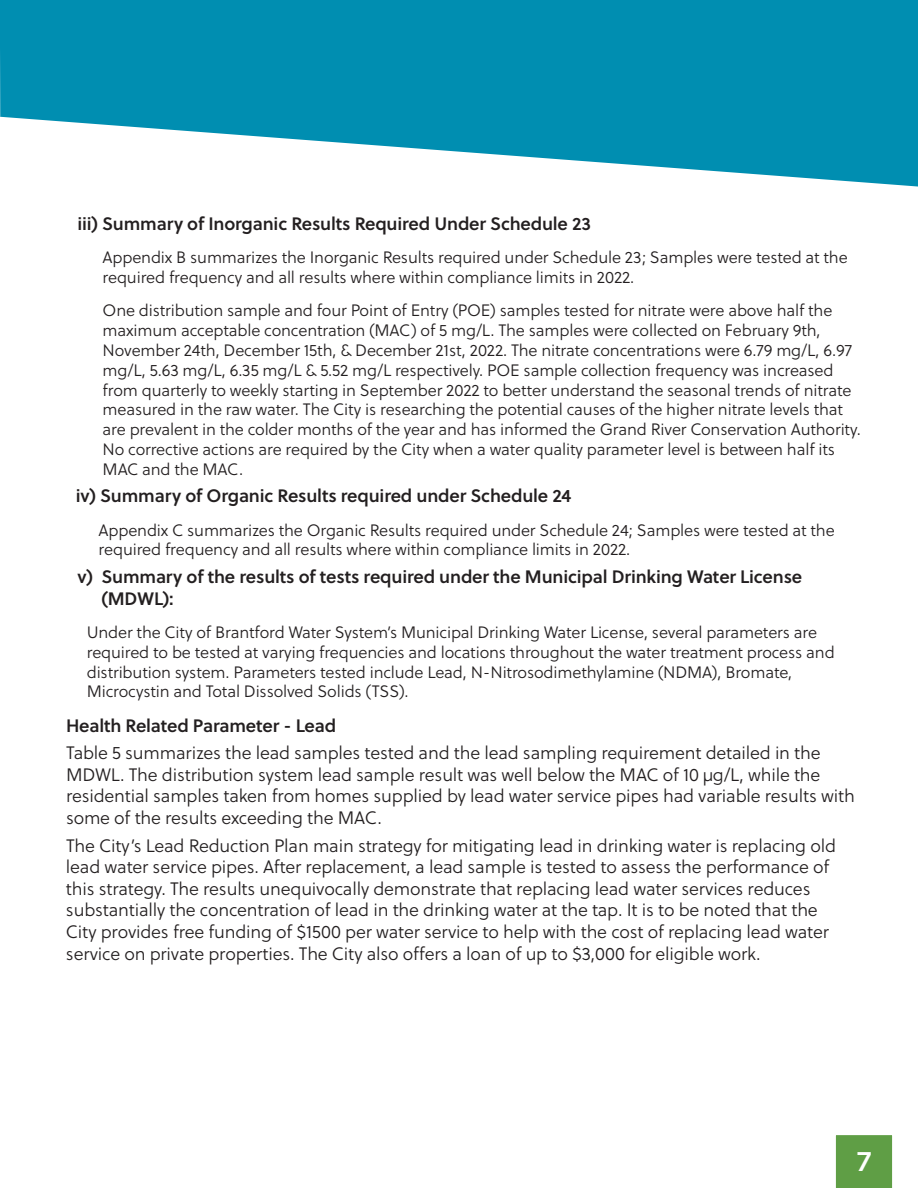
<style>
.page{position:relative;width:918px;height:1188px;background:#fff}
.page>*{position:absolute;margin:0;border:0;box-sizing:border-box;transform-origin:0 0}
.t1{font:500 27px "Gotham";color:#fff}
.ii-style{font:18px/21.6px "Soleil Lt";letter-spacing:-.01em;color:#231f20}
.ii-style-2{font:18px/21.6px "Soleil Sb";letter-spacing:-.01em;color:#231f20}
.Body_copy_-p{font:16.5px/19.8px "Soleil Lt";letter-spacing:-.01em;color:#231f20}
</style>
<div class="page">
<svg style="left:0;top:0;width:1px;height:117px"></svg>
<svg style="left:1px;top:0;width:917px;height:187px;fill:#008eb1"></svg>
<div style="left:835px;top:1135px;width:58px;height:53px;background:#5f9e45"></div>
<p class="ii-style-2" style="left:77px;top:212px;width:515px">iii) Summary of Inorganic Results Required Under Schedule 23</p>
<p class="Body_copy_-p" style="left:103px;top:247px;width:747px">Appendix B summarizes the Inorganic Results required under Schedule 23; Samples were tested at the required frequency and all results where within compliance limits in 2022.</p>
<p class="Body_copy_-p" style="left:103px;top:301px;width:760px">One distribution sample and four Point of Entry (POE) samples tested for nitrate were above half the maximum acceptable concentration (MAC) of 5 mg/L. The samples were collected on February 9th, November 24th, December 15th, &amp; December 21st, 2022. The nitrate concentrations were 6.79 mg/L, 6.97 mg/L, 5.63 mg/L, 6.35 mg/L &amp; 5.52 mg/L respectively. POE sample collection frequency was increased from quarterly to weekly starting in September 2022 to better understand the seasonal trends of nitrate measured in the raw water. The City is researching the potential causes of the higher nitrate levels that are prevalent in the colder months of the year and has informed the Grand River Conservation Authority.<br>No corrective actions are required by the City when a water quality parameter level is between half its MAC and the MAC.</p>
<p class="ii-style-2" style="left:76px;top:484px;width:497px">iv) Summary of Organic Results required under Schedule 24</p>
<p class="Body_copy_-p" style="left:99px;top:520px;width:738px">Appendix C summarizes the Organic Results required under Schedule 24; Samples were tested at the required frequency and all results where within compliance limits in 2022.</p>
<p class="ii-style-2" style="left:101px;top:565px;width:702px;text-indent:-24px">v) Summary of the results of tests required under the Municipal Drinking Water License (MDWL):</p>
<p class="Body_copy_-p" style="left:87px;top:622px;width:750px">Under the City of Brantford Water System’s Municipal Drinking Water License, several parameters are required to be tested at varying frequencies and locations throughout the water treatment process and distribution system. Parameters tested include Lead, N-Nitrosodimethylamine (NDMA), Bromate, Microcystin and Total Dissolved Solids (TSS).</p>
<p class="ii-style-2" style="left:66px;top:714px;width:272px">Health Related Parameter - Lead</p>
<p class="ii-style" style="left:66px;top:742px;width:790px">Table 5 summarizes the lead samples tested and the lead sampling requirement detailed in the MDWL. The distribution system lead sample result was well below the MAC of 10 µg/L, while the residential samples taken from homes supplied by lead water service pipes had variable results with some of the results exceeding the MAC.</p>
<p class="ii-style" style="left:66px;top:834px;width:772px">The City’s Lead Reduction Plan main strategy for mitigating lead in drinking water is replacing old lead water service pipes. After replacement, a lead sample is tested to assess the performance of this strategy. The results unequivocally demonstrate that replacing lead water services reduces substantially the concentration of lead in the drinking water at the tap. It is to be noted that the City provides free funding of $1500 per water service to help with the cost of replacing lead water service on private properties. The City also offers a loan of up to $3,000 for eligible work.</p>
<h1 class="t1" style="left:856px;top:1144px;width:18px">7</h1>
</div>
